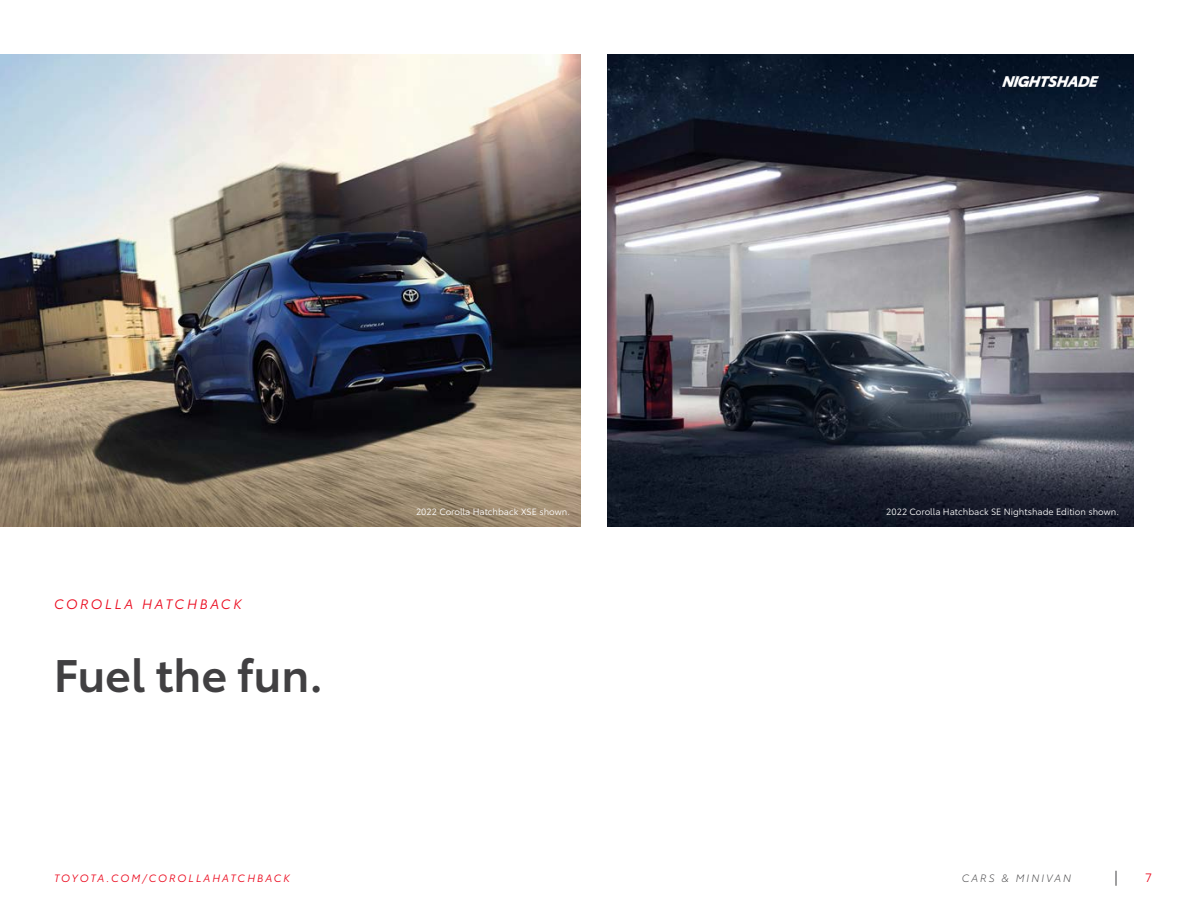
<style>
.page{position:relative;width:1188px;height:918px;background:#fff}
.page>*{position:absolute;margin:0;border:0;box-sizing:border-box;transform-origin:0 0}
.t1{font:600 45px "Toyota Type";color:#414042}
.t2{font:italic 13.5px "Toyota Type";letter-spacing:.2em;color:#eb0a1e}
.t3{font:12px "Toyota Type";color:#eb0a1e}
.t4{font:italic 10.5px "Toyota Type";letter-spacing:.185em;color:#eb0a1e}
.t5{font:italic 300 10.5px "Toyota Type";letter-spacing:.2em;color:#414042}
.t6{font:9px "Toyota Type";color:#fff}
</style>
<div class="page">
<img style="left:0;top:54px;width:580px;height:320px">
<img style="left:608px;top:54px;width:526px;height:472px">
<svg style="left:0;top:374px;width:580px;height:152px;background:#706456"></svg>
<svg style="left:1116px;top:871px;width:1px;height:15px"></svg>
<img style="left:1003px;top:76px;width:95px;height:11px">
<h2 class="t2" style="left:54px;top:594px;width:189px">COROLLA HATCHBACK</h2>
<h1 class="t1" style="left:54px;top:642px;width:271px">Fuel the fun.</h1>
<p class="t6" style="left:416px;top:505px;width:155px">2022 Corolla Hatchback XSE shown.</p>
<p class="t6" style="left:886px;top:505px;width:234px">2022 Corolla Hatchback SE Nightshade Edition shown.</p>
<p class="t4" style="left:54px;top:870px;width:238px">TOYOTA.COM/COROLLAHATCHBACK</p>
<h3 class="t3" style="left:1145px;top:869px;width:8px">7</h3>
<p class="t5" style="left:962px;top:870px;width:111px">CARS &amp; MINIVAN</p>
</div>
